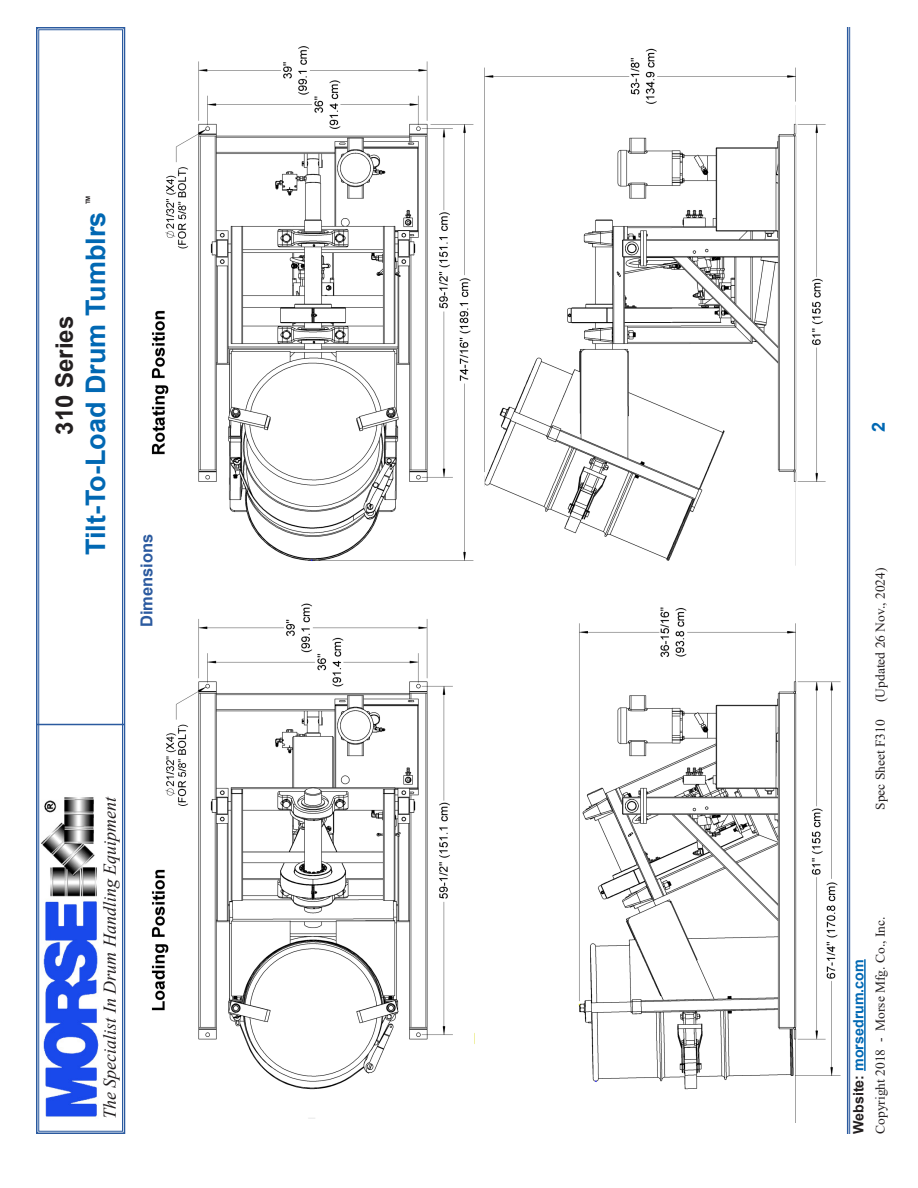
<style>
.page{position:relative;width:918px;height:1188px;background:#fff}
.page>*{position:absolute;margin:0;border:0;box-sizing:border-box;transform-origin:0 0}
.t1{font:700 27px "Arial";color:#0168b3}
.t2{font:700 24px "Arial";color:#231f20}
.t3{font:italic 18px "Times New Roman";color:#231f20}
.t4{font:700 18px "Arial";color:#0168b3}
.Sub-Head{font:700 16.5px "Arial";color:#2b5a9f}
.t5{font:700 14.25px "Arial";color:#0168b3}
.t6{font:13.5px "Times New Roman";color:#231f20}
.t7{font:700 6px "Arial";color:#231f20}
.s1{color:#231f20}
</style>
<div class="page">
<svg style="left:36px;top:27px;width:90px;height:1107px"></svg>
<div style="left:38px;top:29px;width:85px;height:1103px;border:1px solid #2b5a9f"></div>
<img style="left:41px;top:795px;width:58px;height:324px">
<hr style="left:36px;top:724px;width:88px;height:1px;background:#2b5a9f">
<hr style="left:847px;top:27px;width:1px;height:1107px;background:#2b5a9f">
<hr style="left:849px;top:27px;width:1px;height:1107px;background:#2b5a9f">
<hr style="left:864px;top:959px;width:2px;height:112px;background:#0168b3">
<img style="left:151px;top:46px;width:690px;height:1076px">
<p class="t2" style="left:48px;top:435px;width:120px;rotate:-90deg">310 Series</p>
<p class="t7" style="left:84px;top:204px;width:10px;rotate:-90deg">TM</p>
<p class="t1" style="left:77px;top:555px;width:345px;rotate:-90deg">Tilt-To-Load Drum Tumblrs</p>
<p class="Sub-Head" style="left:135px;top:627px;width:95px;rotate:-90deg">Dimensions</p>
<p class="t3" style="left:98px;top:1119px;width:324px;rotate:-90deg">The Specialist In Drum Handling Equipment</p>
<p class="t4" style="left:866px;top:432px;width:12px;rotate:-90deg">2</p>
<p class="t6" style="left:871px;top:702px;width:136px;rotate:-90deg">(Updated 26 Nov., 2024)</p>
<p class="t6" style="left:871px;top:810px;width:92px;rotate:-90deg">Spec Sheet F310</p>
<p class="t5" style="left:848px;top:1134px;width:176px;rotate:-90deg"><span class="s1">Website:</span> morsedrum.com</p>
<p class="t6" style="left:871px;top:1134px;width:219px;rotate:-90deg">Copyright 2018 - Morse Mfg. Co., Inc.</p>
</div>
